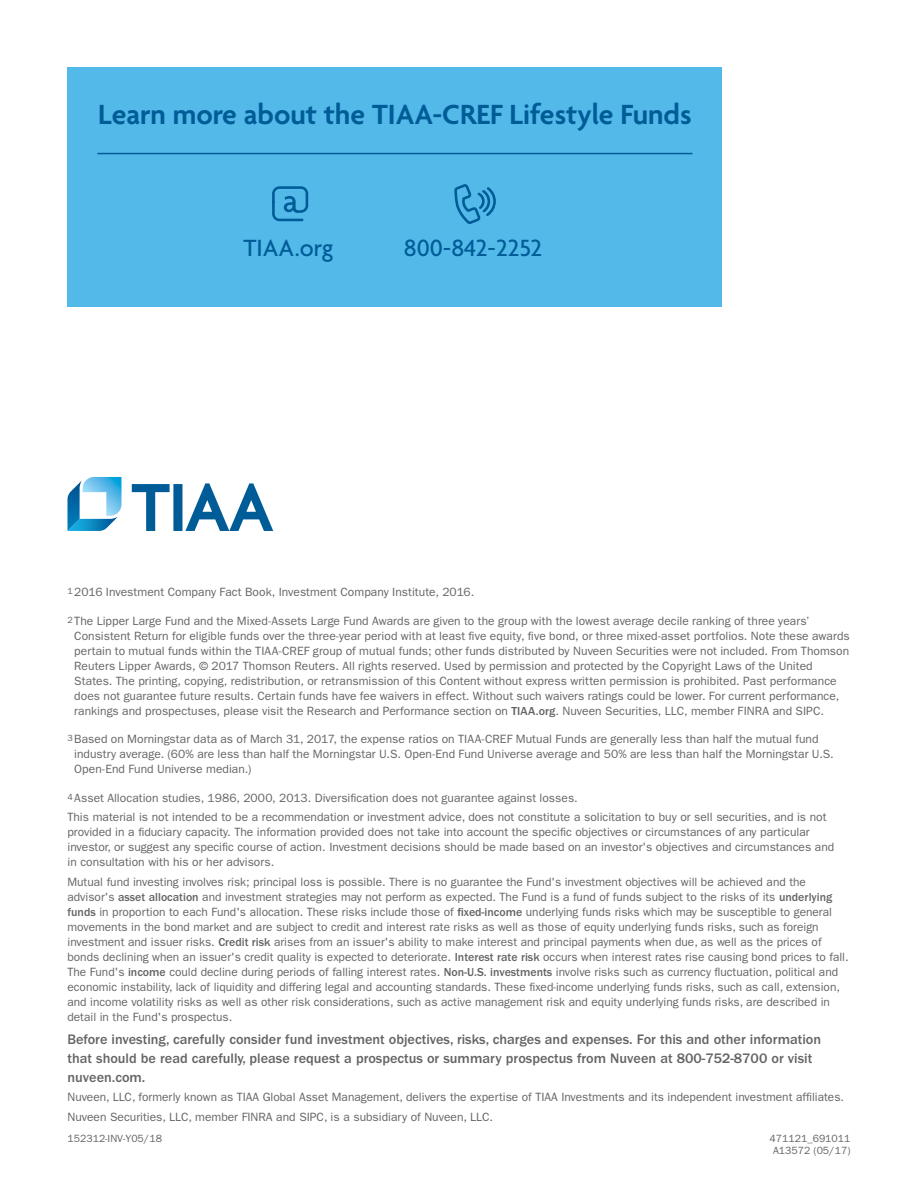
<style>
.page{position:relative;width:918px;height:1188px;background:#fff}
.page>*{position:absolute;margin:0;border:0;box-sizing:border-box;transform-origin:0 0}
.t1{font:600 30px "Agenda";color:#005c97}
.t2{font:500 25.35px "Agenda";color:#005c97}
.t3{font:500 14.25px/18.8px "ITC Franklin Gothic Std";color:#636466}
.t4{font:12px/15px "ITC Franklin Gothic Std";color:#636466}
.t5{font:10.5px/12px "ITC Franklin Gothic Std";color:#636466;text-align:center}
.s1{font-weight:500}
</style>
<div class="page">
<svg style="left:132px;top:483px;width:141px;height:48px"></svg>
<svg style="left:67px;top:477px;width:55px;height:54px"></svg>
<div style="left:68px;top:68px;width:654px;height:239px;background:#52b9e9"></div>
<hr style="left:97px;top:153px;width:595px;height:1px;background:#005c97">
<svg style="left:272px;top:186px;width:36px;height:35px"></svg>
<svg style="left:454px;top:184px;width:42px;height:40px"></svg>
<h1 class="t1" style="left:98px;top:98px;width:595px">Learn more about the TIAA-CREF Lifestyle Funds</h1>
<h2 class="t2" style="left:243px;top:234px;width:91px">TIAA.org</h2>
<h2 class="t2" style="left:404px;top:234px;width:140px">800-842-2252</h2>
<p class="t4" style="left:68px;top:585px;width:408px"><sup>1</sup>2016 Investment Company Fact Book, Investment Company Institute, 2016.</p>
<p class="t4" style="left:74px;top:613px;width:777px;text-indent:-7px"><sup>2</sup>The Lipper Large Fund and the Mixed-Assets Large Fund Awards are given to the group with the lowest average decile ranking of three years’ Consistent Return for eligible funds over the three-year period with at least five equity, five bond, or three mixed-asset portfolios. Note these awards pertain to mutual funds within the TIAA-CREF group of mutual funds; other funds distributed by Nuveen Securities were not included. From Thomson Reuters Lipper Awards, © 2017 Thomson Reuters. All rights reserved. Used by permission and protected by the Copyright Laws of the United States. The printing, copying, redistribution, or retransmission of this Content without express written permission is prohibited. Past performance does not guarantee future results. Certain funds have fee waivers in effect. Without such waivers ratings could be lower. For current performance, rankings and prospectuses, please visit the Research and Performance section on <span class="s1">TIAA.org</span>. Nuveen Securities, LLC, member FINRA and SIPC.</p>
<p class="t4" style="left:74px;top:732px;width:761px;text-indent:-7px"><sup>3</sup>Based on Morningstar data as of March 31, 2017, the expense ratios on TIAA-CREF Mutual Funds are generally less than half the mutual fund industry average. (60% are less than half the Morningstar U.S. Open-End Fund Universe average and 50% are less than half the Morningstar U.S.<br>Open-End Fund Universe median.)</p>
<p class="t4" style="left:68px;top:788px;width:761px;line-height:19.5px"><sup>4</sup>Asset Allocation studies, 1986, 2000, 2013. Diversification does not guarantee against losses.<br>This material is not intended to be a recommendation or investment advice, does not constitute a solicitation to buy or sell securities, and is not</p>
<p class="t4" style="left:68px;top:825px;width:768px">provided in a fiduciary capacity. The information provided does not take into account the specific objectives or circumstances of any particular investor, or suggest any specific course of action. Investment decisions should be made based on an investor's objectives and circumstances and in consultation with his or her advisors.</p>
<p class="t4" style="left:68px;top:874px;width:783px">Mutual fund investing involves risk; principal loss is possible. There is no guarantee the Fund's investment objectives will be achieved and the advisor's <span class="s1">asset allocation</span> and investment strategies may not perform as expected. The Fund is a fund of funds subject to the risks of its <span class="s1">underlying funds</span> in proportion to each Fund's allocation. These risks include those of <span class="s1">fixed-income</span> underlying funds risks which may be susceptible to general movements in the bond market and are subject to credit and interest rate risks as well as those of equity underlying funds risks, such as foreign investment and issuer risks. <span class="s1">Credit risk</span> arises from an issuer's ability to make interest and principal payments when due, as well as the prices of bonds declining when an issuer's credit quality is expected to deteriorate. <span class="s1">Interest rate risk</span> occurs when interest rates rise causing bond prices to fall.<br>The Fund's <span class="s1">income</span> could decline during periods of falling interest rates. <span class="s1">Non-U.S. investments</span> involve risks such as currency fluctuation, political and economic instability, lack of liquidity and differing legal and accounting standards. These fixed-income underlying funds risks, such as call, extension, and income volatility risks as well as other risk considerations, such as active management risk and equity underlying funds risks, are described in detail in the Fund's prospectus.</p>
<p class="t3" style="left:68px;top:1030px;width:755px">Before investing, carefully consider fund investment objectives, risks, charges and expenses. For this and other information that should be read carefully, please request a prospectus or summary prospectus from Nuveen at 800-752-8700 or visit nuveen.com.</p>
<p class="t4" style="left:68px;top:1087px;width:778px;line-height:19.5px">Nuveen, LLC, formerly known as TIAA Global Asset Management, delivers the expertise of TIAA Investments and its independent investment affiliates.<br>Nuveen Securities, LLC, member FINRA and SIPC, is a subsidiary of Nuveen, LLC.</p>
<p class="t5" style="left:68px;top:1133px;width:96px">152312-INV-Y05/18</p>
<p class="t5" style="left:770px;top:1133px;width:82px">471121_691011<br>A13572 (05/17)</p>
</div>
